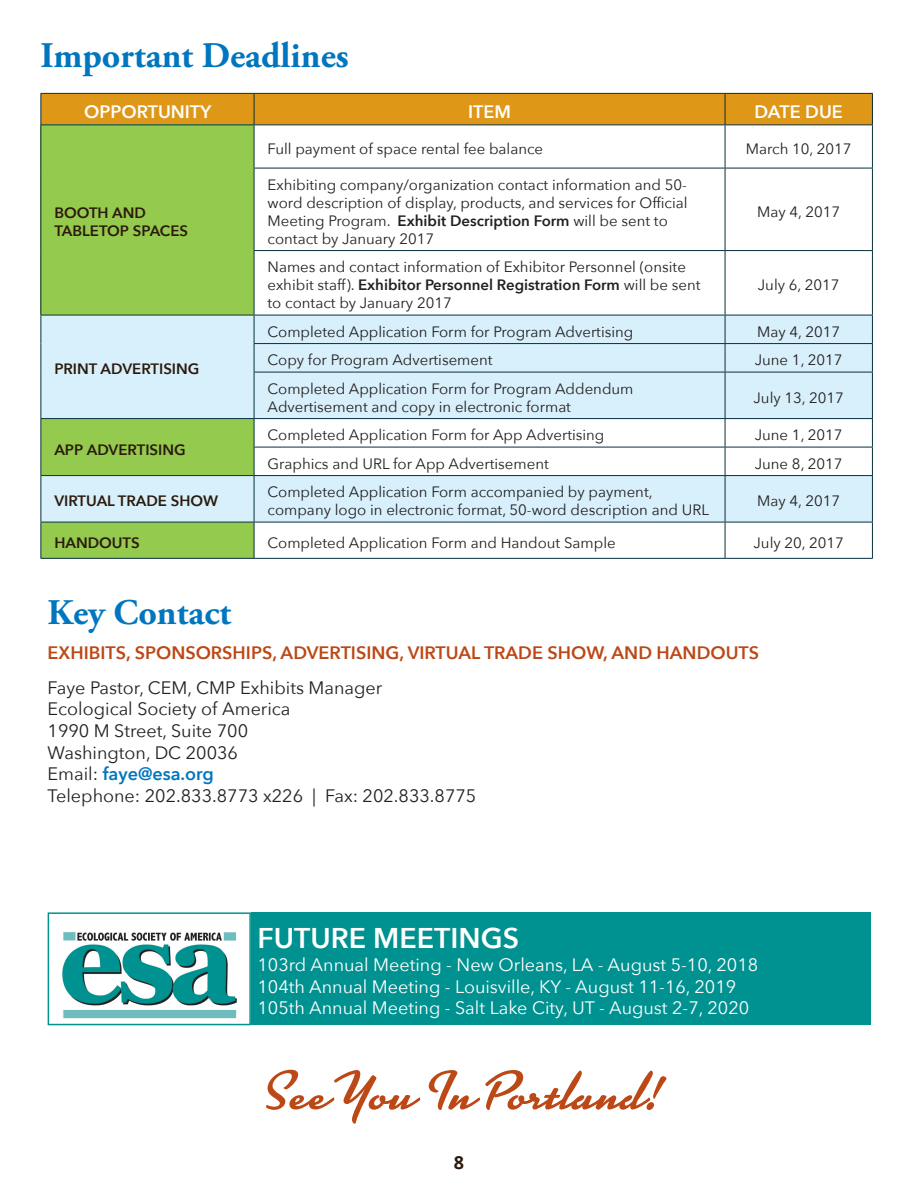
<style>
.page{position:relative;width:918px;height:1188px;background:#fff}
.page>*{position:absolute;margin:0;border:0;box-sizing:border-box;transform-origin:0 0}
.t1{font:54.15px "Kinescope";color:#bc4816}
.t2{font:700 36px "Adobe Garamond Pro";color:#0076be}
.t3{font:600 28.5px "Avenir Next";color:#fff}
.t4{font:18px "Avenir Next";color:#fff}
.t5{font:18px "Avenir Next";color:#231f20}
.t6{font:600 18px "Avenir Next";color:#bc4816}
.t7{font:600 18px "Avenir Next";color:#fff}
.t8{font:600 18px "Avenir Next";color:#0076be}
.t9{font:700 18px "Open Sans";color:#2b190c}
.t10{font:15px/18px "Avenir Next";color:#231f20}
.t11{font:600 15px/18px "Avenir Next";color:#2b190c}
.s1{font-weight:600}
.s2{font-weight:400;color:#231f20}
</style>
<div class="page">
<div style="left:41px;top:94px;width:684px;height:30px;background:#df9717"></div>
<div style="left:725px;top:93px;width:147px;height:32px;background:#df9717"></div>
<div style="left:41px;top:125px;width:213px;height:190px;background:#94ca4e"></div>
<svg style="left:255px;top:125px;width:617px;height:433px"></svg>
<svg style="left:41px;top:316px;width:831px;height:206px;fill:#d8f0fb"></svg>
<hr style="left:40px;top:93px;width:214px;height:1px;background:#08303e">
<hr style="left:40px;top:94px;width:1px;height:30px;background:#08303e">
<hr style="left:254px;top:93px;width:471px;height:1px;background:#08303e">
<hr style="left:254px;top:94px;width:1px;height:30px;background:#08303e">
<hr style="left:725px;top:93px;width:148px;height:1px;background:#08303e">
<hr style="left:725px;top:94px;width:1px;height:30px;background:#08303e">
<hr style="left:872px;top:94px;width:1px;height:30px;background:#08303e">
<hr style="left:40px;top:124px;width:214px;height:1px;background:#08303e">
<hr style="left:40px;top:125px;width:1px;height:43px;background:#08303e">
<hr style="left:40px;top:168px;width:1px;height:83px;background:#08303e">
<hr style="left:40px;top:251px;width:1px;height:64px;background:#08303e">
<hr style="left:40px;top:315px;width:214px;height:1px;background:#08303e">
<svg style="left:40px;top:315px;width:1px;height:57px"></svg>
<hr style="left:40px;top:372px;width:1px;height:46px;background:#08303e">
<hr style="left:40px;top:558px;width:214px;height:1px;background:#08303e">
<hr style="left:254px;top:124px;width:471px;height:1px;background:#08303e">
<hr style="left:254px;top:125px;width:1px;height:43px;background:#08303e">
<hr style="left:725px;top:124px;width:148px;height:1px;background:#08303e">
<hr style="left:725px;top:125px;width:1px;height:43px;background:#08303e">
<hr style="left:872px;top:125px;width:1px;height:43px;background:#08303e">
<hr style="left:254px;top:168px;width:471px;height:1px;background:#08303e">
<hr style="left:254px;top:168px;width:1px;height:82px;background:#08303e">
<hr style="left:725px;top:168px;width:148px;height:1px;background:#08303e">
<hr style="left:725px;top:168px;width:1px;height:82px;background:#08303e">
<hr style="left:872px;top:168px;width:1px;height:82px;background:#08303e">
<hr style="left:254px;top:250px;width:471px;height:1px;background:#08303e">
<hr style="left:254px;top:251px;width:1px;height:64px;background:#08303e">
<hr style="left:725px;top:250px;width:148px;height:1px;background:#08303e">
<hr style="left:725px;top:251px;width:1px;height:64px;background:#08303e">
<hr style="left:872px;top:251px;width:1px;height:64px;background:#08303e">
<hr style="left:254px;top:315px;width:471px;height:1px;background:#08303e">
<hr style="left:725px;top:315px;width:148px;height:1px;background:#08303e">
<hr style="left:254px;top:343px;width:471px;height:1px;background:#08303e">
<svg style="left:254px;top:315px;width:1px;height:57px"></svg>
<hr style="left:725px;top:343px;width:148px;height:1px;background:#08303e">
<svg style="left:725px;top:315px;width:1px;height:57px"></svg>
<svg style="left:872px;top:315px;width:1px;height:57px"></svg>
<hr style="left:254px;top:372px;width:471px;height:1px;background:#08303e">
<hr style="left:254px;top:372px;width:1px;height:46px;background:#08303e">
<hr style="left:725px;top:372px;width:148px;height:1px;background:#08303e">
<hr style="left:725px;top:372px;width:1px;height:46px;background:#08303e">
<hr style="left:872px;top:372px;width:1px;height:46px;background:#08303e">
<hr style="left:254px;top:418px;width:471px;height:1px;background:#08303e">
<hr style="left:725px;top:418px;width:148px;height:1px;background:#08303e">
<hr style="left:254px;top:447px;width:471px;height:1px;background:#08303e">
<hr style="left:725px;top:447px;width:148px;height:1px;background:#08303e">
<svg style="left:725px;top:419px;width:1px;height:56px"></svg>
<svg style="left:872px;top:419px;width:1px;height:56px"></svg>
<hr style="left:254px;top:475px;width:471px;height:1px;background:#08303e">
<hr style="left:725px;top:475px;width:148px;height:1px;background:#08303e">
<hr style="left:725px;top:476px;width:1px;height:46px;background:#08303e">
<hr style="left:872px;top:476px;width:1px;height:46px;background:#08303e">
<hr style="left:254px;top:522px;width:471px;height:1px;background:#08303e">
<hr style="left:725px;top:522px;width:148px;height:1px;background:#08303e">
<hr style="left:725px;top:522px;width:1px;height:36px;background:#08303e">
<hr style="left:872px;top:522px;width:1px;height:36px;background:#08303e">
<hr style="left:254px;top:558px;width:471px;height:1px;background:#08303e">
<hr style="left:725px;top:558px;width:148px;height:1px;background:#08303e">
<hr style="left:40px;top:418px;width:214px;height:1px;background:#08303e">
<svg style="left:40px;top:419px;width:215px;height:139px;background:#a8d487"></svg>
<hr style="left:40px;top:475px;width:214px;height:1px;background:#08303e">
<hr style="left:40px;top:476px;width:1px;height:46px;background:#08303e">
<hr style="left:254px;top:476px;width:1px;height:46px;background:#08303e">
<hr style="left:40px;top:522px;width:214px;height:1px;background:#08303e">
<div style="left:251px;top:912px;width:619px;height:113px;background:#009290"></div>
<img style="left:62px;top:932px;width:175px;height:87px">
<div style="left:48px;top:912px;width:203px;height:113px;border:2px solid #009290"></div>
<p class="t2" style="left:40px;top:34px;width:310px">Important Deadlines</p>
<p class="t7" style="left:84px;top:101px;width:129px">OPPORTUNITY</p>
<p class="t7" style="left:468px;top:101px;width:44px">ITEM</p>
<p class="t7" style="left:755px;top:101px;width:90px">DATE DUE</p>
<p class="t11" style="left:54px;top:204px;width:135px">BOOTH AND<br>TABLETOP SPACES</p>
<p class="t11" style="left:54px;top:360px;width:147px">PRINT ADVERTISING</p>
<p class="t11" style="left:54px;top:440px;width:133px">APP ADVERTISING</p>
<p class="t10" style="left:268px;top:140px;width:277px">Full payment of space rental fee balance</p>
<p class="t10" style="left:746px;top:140px;width:107px">March 10, 2017</p>
<p class="t10" style="left:268px;top:176px;width:422px">Exhibiting company/organization contact information and 50- word description of display, products, and services for Official Meeting Program. <span class="s1">Exhibit Description Form</span> will be sent to contact by January 2017</p>
<p class="t10" style="left:757px;top:203px;width:85px">May 4, 2017</p>
<p class="t10" style="left:268px;top:258px;width:435px">Names and contact information of Exhibitor Personnel (onsite exhibit staff). <span class="s1">Exhibitor Personnel Registration Form</span> will be sent to contact by January 2017</p>
<p class="t10" style="left:758px;top:276px;width:83px">July 6, 2017</p>
<p class="t10" style="left:268px;top:323px;width:367px">Completed Application Form for Program Advertising</p>
<p class="t10" style="left:757px;top:323px;width:85px">May 4, 2017</p>
<p class="t10" style="left:268px;top:351px;width:227px">Copy for Program Advertisement</p>
<p class="t10" style="left:755px;top:351px;width:89px">June 1, 2017</p>
<p class="t10" style="left:268px;top:380px;width:367px">Completed Application Form for Program Addendum<br>Advertisement and copy in electronic format</p>
<p class="t10" style="left:754px;top:389px;width:92px">July 13, 2017</p>
<p class="t10" style="left:268px;top:426px;width:338px">Completed Application Form for App Advertising</p>
<p class="t10" style="left:755px;top:426px;width:89px">June 1, 2017</p>
<p class="t10" style="left:268px;top:455px;width:283px">Graphics and URL for App Advertisement</p>
<p class="t10" style="left:755px;top:455px;width:89px">June 8, 2017</p>
<p class="t11" style="left:54px;top:492px;width:165px">VIRTUAL TRADE SHOW</p>
<p class="t10" style="left:268px;top:483px;width:443px">Completed Application Form accompanied by payment, company logo in electronic format, 50-word description and URL</p>
<p class="t10" style="left:757px;top:492px;width:85px">May 4, 2017</p>
<p class="t11" style="left:54px;top:533px;width:87px">HANDOUTS</p>
<p class="t10" style="left:268px;top:533px;width:350px">Completed Application Form and Handout Sample</p>
<p class="t10" style="left:754px;top:533px;width:92px">July 20, 2017</p>
<p class="t2" style="left:48px;top:592px;width:185px">Key Contact</p>
<p class="t6" style="left:48px;top:641px;width:713px">EXHIBITS, SPONSORSHIPS, ADVERTISING, VIRTUAL TRADE SHOW, AND HANDOUTS</p>
<p class="t5" style="left:48px;top:677px;width:336px">Faye Pastor, CEM, CMP Exhibits Manager</p>
<p class="t5" style="left:48px;top:698px;width:244px">Ecological Society of America</p>
<p class="t5" style="left:48px;top:720px;width:202px">1990 M Street, Suite 700</p>
<p class="t5" style="left:48px;top:742px;width:192px">Washington, DC 20036</p>
<p class="t8" style="left:48px;top:763px;width:168px"><span class="s2">Email:</span> faye@esa.org</p>
<p class="t5" style="left:48px;top:785px;width:430px">Telephone: 202.833.8773 x226 | Fax: 202.833.8775</p>
<p class="t3" style="left:258px;top:920px;width:263px">FUTURE MEETINGS</p>
<p class="t4" style="left:258px;top:954px;width:502px">103rd Annual Meeting - New Orleans, LA - August 5-10, 2018</p>
<p class="t4" style="left:258px;top:976px;width:480px">104th Annual Meeting - Louisville, KY - August 11-16, 2019</p>
<p class="t4" style="left:258px;top:997px;width:493px">105th Annual Meeting - Salt Lake City, UT - August 2-7, 2020</p>
<p class="t1" style="left:260px;top:1058px;width:399px">See You In Portland!</p>
<p class="t9" style="left:454px;top:1150px;width:12px">8</p>
</div>
